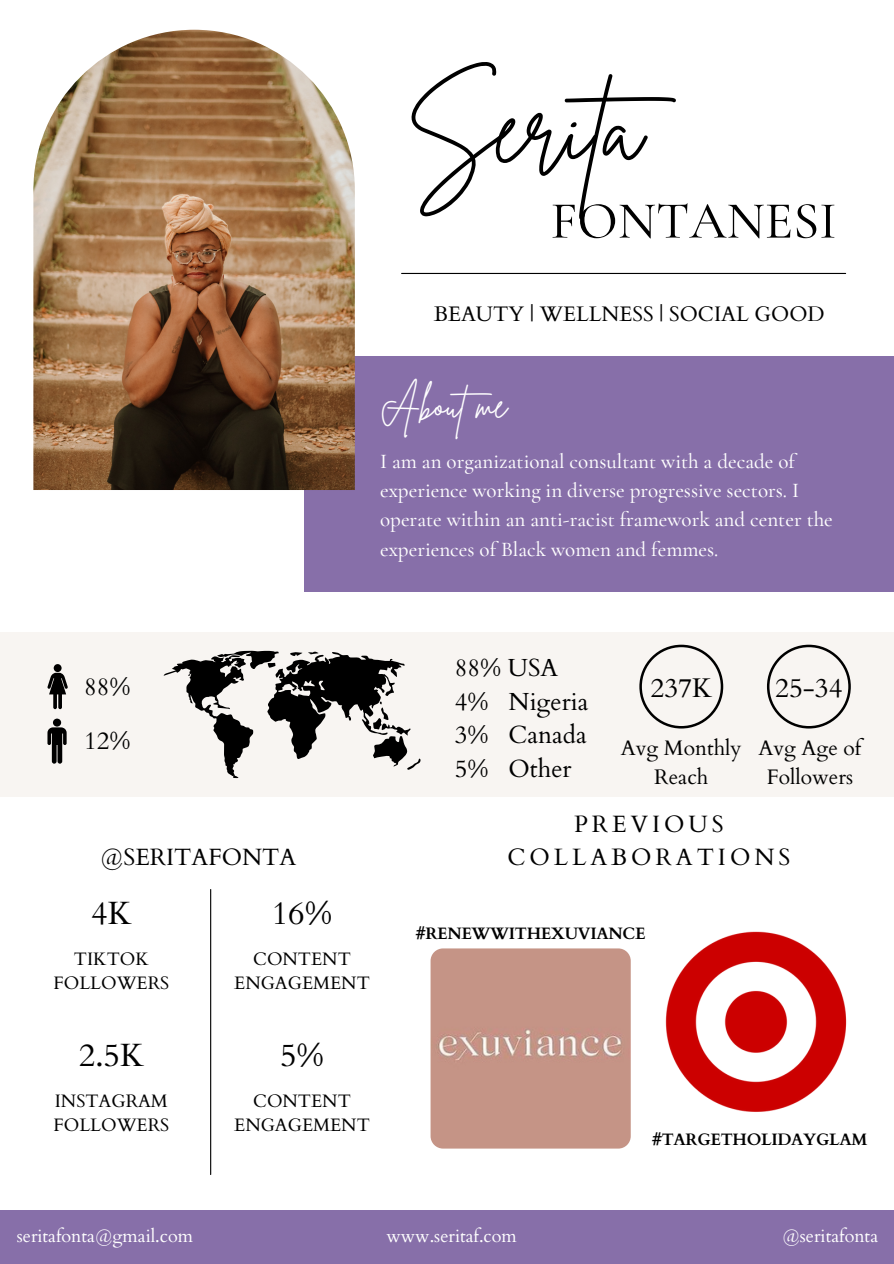
<style>
.page{position:relative;width:894px;height:1264px;background:#fff}
.page>*{position:absolute;margin:0;border:0;box-sizing:border-box;transform-origin:0 0}
.t1{font:99px "Brittany Signature";color:#000}
.t2{font:500 52.5px "Cormorant Garamond";color:#000}
.t3{font:37.2px "Brittany Signature";color:#fff}
.t4{font:32.25px "Cardo";color:#000}
.t5{font:27px "Cardo";color:#000}
.t6{font:24.75px "Cardo";color:#000}
.t7{font:23.55px/32.7px "Cardo";letter-spacing:.17em;color:#000;text-align:center}
.t8{font:23.55px "Cardo";color:#000}
.t9{font:500 21px/29.2px "Cormorant Garamond";color:#fff}
.t10{font:21px/29.2px "Cardo";color:#000;text-align:center}
.t11{font:18px/24.8px "Cardo";color:#000;text-align:center}
.t12{font:18px "Cardo";color:#fff}
.t13{font:700 16.5px "Cardo";letter-spacing:-.02em;color:#000}
</style>
<div class="page">
<div style="left:304px;top:356px;width:589px;height:235px;background:#876fa9"></div>
<img style="left:33px;top:30px;width:321px;height:460px">
<div style="left:0;top:1210px;width:893px;height:53px;background:#876fa9"></div>
<hr style="left:401px;top:273px;width:444px;height:1px;background:#000">
<div style="left:0;top:632px;width:893px;height:164px;background:#f8f5f2"></div>
<svg style="left:163px;top:651px;width:257px;height:127px"></svg>
<div style="left:54px;top:664px;width:8px;height:8px;background:#000;border-radius:50%"></div>
<svg style="left:47px;top:672px;width:21px;height:37px"></svg>
<div style="left:53px;top:718px;width:8px;height:8px;background:#000;border-radius:50%"></div>
<svg style="left:47px;top:727px;width:20px;height:36px"></svg>
<svg style="left:639px;top:644px;width:84px;height:84px"></svg>
<svg style="left:766px;top:644px;width:84px;height:84px"></svg>
<hr style="left:210px;top:889px;width:1px;height:285px;background:#000">
<img style="left:655px;top:923px;width:200px;height:200px;border-radius:12px">
<img style="left:430px;top:948px;width:200px;height:200px;border-radius:12px">
<p class="t1" style="left:405px;top:64px;width:299px">Serita</p>
<p class="t2" style="left:550px;top:189px;width:287px">FONTANESI</p>
<p class="t10" style="left:433px;top:300px;width:392px">BEAUTY | WELLNESS | SOCIAL GOOD</p>
<p class="t3" style="left:380px;top:380px;width:128px">Aboutme</p>
<p class="t9" style="left:380px;top:446px;width:454px">I am an organizational consultant with a decade of experience working in diverse progressive sectors. I operate within an anti-racist framework and center the experiences of Black women and femmes.</p>
<p class="t6" style="left:84px;top:670px;width:48px">88%</p>
<p class="t6" style="left:84px;top:724px;width:48px">12%</p>
<p class="t8" style="left:101px;top:841px;width:197px">@SERITAFONTA</p>
<p class="t4" style="left:91px;top:891px;width:42px">4K</p>
<p class="t11" style="left:74px;top:946px;width:76px">TIKTOK</p>
<p class="t11" style="left:53px;top:971px;width:117px">FOLLOWERS</p>
<p class="t4" style="left:79px;top:1033px;width:67px">2.5K</p>
<p class="t11" style="left:53px;top:1088px;width:117px;text-align:left">INSTAGRAM<br>FOLLOWERS</p>
<p class="t4" style="left:272px;top:891px;width:62px">16%</p>
<p class="t11" style="left:234px;top:946px;width:137px">CONTENT<br>ENGAGEMENT</p>
<p class="t4" style="left:280px;top:1033px;width:46px">5%</p>
<p class="t11" style="left:234px;top:1088px;width:137px">CONTENT<br>ENGAGEMENT</p>
<p class="t6" style="left:454px;top:651px;width:105px">88% USA</p>
<p class="t6" style="left:454px;top:685px;width:135px">4% Nigeria</p>
<p class="t6" style="left:454px;top:719px;width:133px">3% Canada</p>
<p class="t6" style="left:454px;top:752px;width:118px">5% Other</p>
<p class="t5" style="left:650px;top:669px;width:63px">237K</p>
<p class="t10" style="left:620px;top:733px;width:122px">Avg Monthly<br>Reach</p>
<p class="t5" style="left:775px;top:669px;width:69px">25-34</p>
<p class="t10" style="left:758px;top:733px;width:104px">Avg Age of<br>Followers</p>
<p class="t7" style="left:507px;top:808px;width:284px">PREVIOUS<br>COLLABORATIONS</p>
<p class="t13" style="left:415px;top:922px;width:231px">#RENEWWITHEXUVIANCE</p>
<p class="t13" style="left:652px;top:1128px;width:217px">#TARGETHOLIDAYGLAM</p>
<p class="t12" style="left:17px;top:1223px;width:178px">seritafonta@gmail.com</p>
<p class="t12" style="left:386px;top:1223px;width:132px">www.seritaf.com</p>
<p class="t12" style="left:782px;top:1223px;width:97px">@seritafonta</p>
</div>
